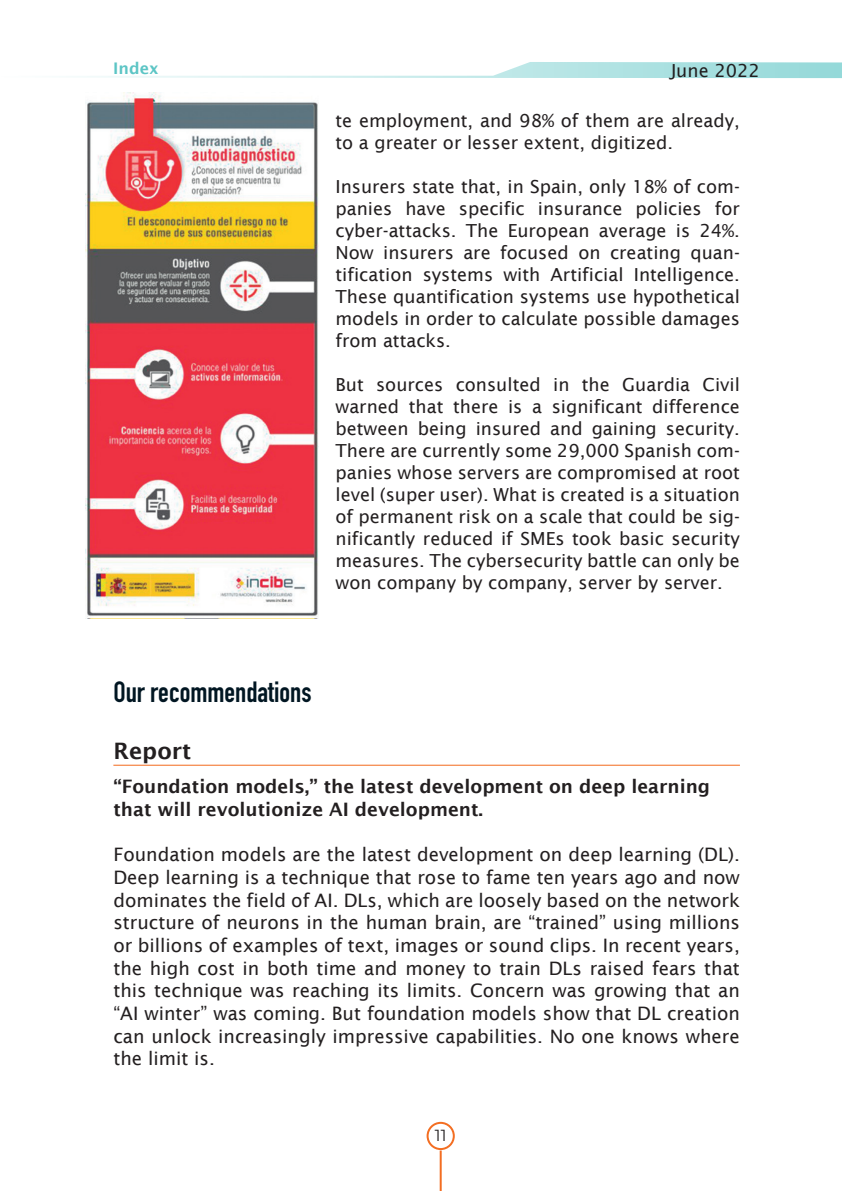
<style>
.page{position:relative;width:842px;height:1191px;background:#fff}
.page>*{position:absolute;margin:0;border:0;box-sizing:border-box;transform-origin:0 0}
.t1{font:700 28.8px "DIN Condensed";color:#011622}
.t2{font:600 22.6px "Lucida Sans";color:#231f20}
.t3{font:18.6px/22.6px "Lucida Sans";color:#231f20;text-align:justify}
.t4{font:600 18.6px/22.6px "Lucida Sans";color:#231f20}
.t5{font:18px/22px "Lucida Sans";color:#231f20;text-align:justify}
.t6{font:600 16px "Lucida Sans";color:#5cc5c5}
.t7{font:16px "Montserrat";color:#231f20}
</style>
<div class="page">
<svg style="left:77px;top:62px;width:765px;height:16px"></svg>
<div style="left:427px;top:1121px;width:28px;height:29px;border:2px solid #f36e22;border-radius:50%"></div>
<hr style="left:440px;top:1150px;width:2px;height:41px;background:#f36e22">
<hr style="left:113px;top:764px;width:627px;height:1px;background:#f36e22">
<img style="left:85px;top:93px;width:233px;height:526px">
<p class="t6" style="left:113px;top:59px;width:47px">Index</p>
<p class="t5" style="left:671px;top:59px;width:91px">June 2022</p>
<p class="t5" style="left:335px;top:110px;width:406px">te employment, and 98% of them are already, to a greater or lesser extent, digitized.</p>
<p class="t5" style="left:335px;top:176px;width:406px">Insurers state that, in Spain, only 18% of com&shy;panies have specific insurance policies for cyber-attacks. The European average is 24%.<br>Now insurers are focused on creating quan&shy;tification systems with Artificial Intelligence.<br>These quantification systems use hypothetical models in order to calculate possible damages from attacks.</p>
<p class="t5" style="left:335px;top:374px;width:406px">But sources consulted in the Guardia Civil warned that there is a significant difference between being insured and gaining security.<br>There are currently some 29,000 Spanish com&shy;panies whose servers are compromised at root level (super user). What is created is a situation of permanent risk on a scale that could be sig&shy;nificantly reduced if SMEs took basic security measures. The cybersecurity battle can only be won company by company, server by server.</p>
<h1 class="t1" style="left:113px;top:672px;width:200px">Our recommendations</h1>
<p class="t2" style="left:113px;top:738px;width:79px">Report</p>
<p class="t4" style="left:113px;top:775px;width:598px">“Foundation models,” the latest development on deep learning that will revolutionize AI development.</p>
<p class="t3" style="left:113px;top:843px;width:628px">Foundation models are the latest development on deep learning (DL).<br>Deep learning is a technique that rose to fame ten years ago and now dominates the field of AI. DLs, which are loosely based on the network structure of neurons in the human brain, are “trained” using millions or billions of examples of text, images or sound clips. In recent years, the high cost in both time and money to train DLs raised fears that this technique was reaching its limits. Concern was growing that an “AI winter” was coming. But foundation models show that DL creation can unlock increasingly impressive capabilities. No one knows where the limit is.</p>
<p class="t7" style="left:435px;top:1124px;width:13px">11</p>
</div>
